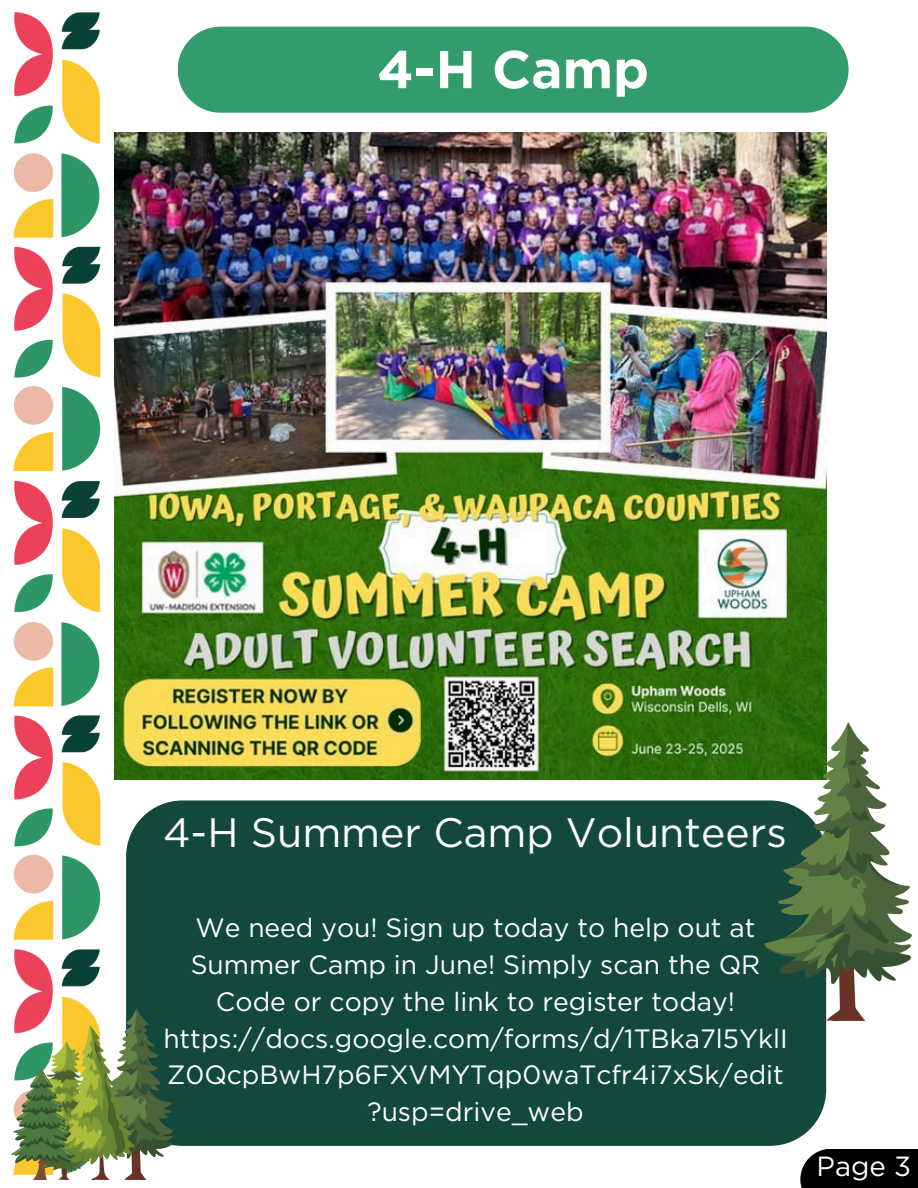
<style>
.page{position:relative;width:918px;height:1188px;background:#fff}
.page>*{position:absolute;margin:0;border:0;box-sizing:border-box;transform-origin:0 0}
.t1{font:700 53.1px "Gotham";color:#fff}
.t2{font:41.1px "Gotham";color:#fff}
.t3{font:27.75px "Gotham";color:#fff}
.t4{font:26.4px/36.8px "Gotham";color:#fff;text-align:center}
</style>
<div class="page">
<div style="left:800px;top:1149px;width:118px;height:39px;background:#000"></div>
<img style="left:13px;top:12px;width:88px;height:997px">
<img style="left:114px;top:132px;width:712px;height:647px">
<div style="left:126px;top:800px;width:700px;height:346px;background:#13483c;border-radius:56px"></div>
<img style="left:11px;top:1009px;width:161px;height:171px">
<img style="left:765px;top:723px;width:146px;height:298px">
<div style="left:178px;top:27px;width:671px;height:86px;background:#339c6b"></div>
<p class="t1" style="left:377px;top:37px;width:273px">4-H Camp</p>
<p class="t2" style="left:163px;top:808px;width:625px">4-H Summer Camp Volunteers</p>
<h1 class="t4" style="left:163px;top:909px;width:626px">We need you! Sign up today to help out at Summer Camp in June! Simply scan the QR Code or copy the link to register today! https://docs.google.com/forms/d/1TBka7l5YklI Z0QcpBwH7p6FXVMYTqp0waTcfr4i7xSk/edit ?usp=drive_web</h1>
<p class="t3" style="left:817px;top:1150px;width:96px">Page 3</p>
</div>
